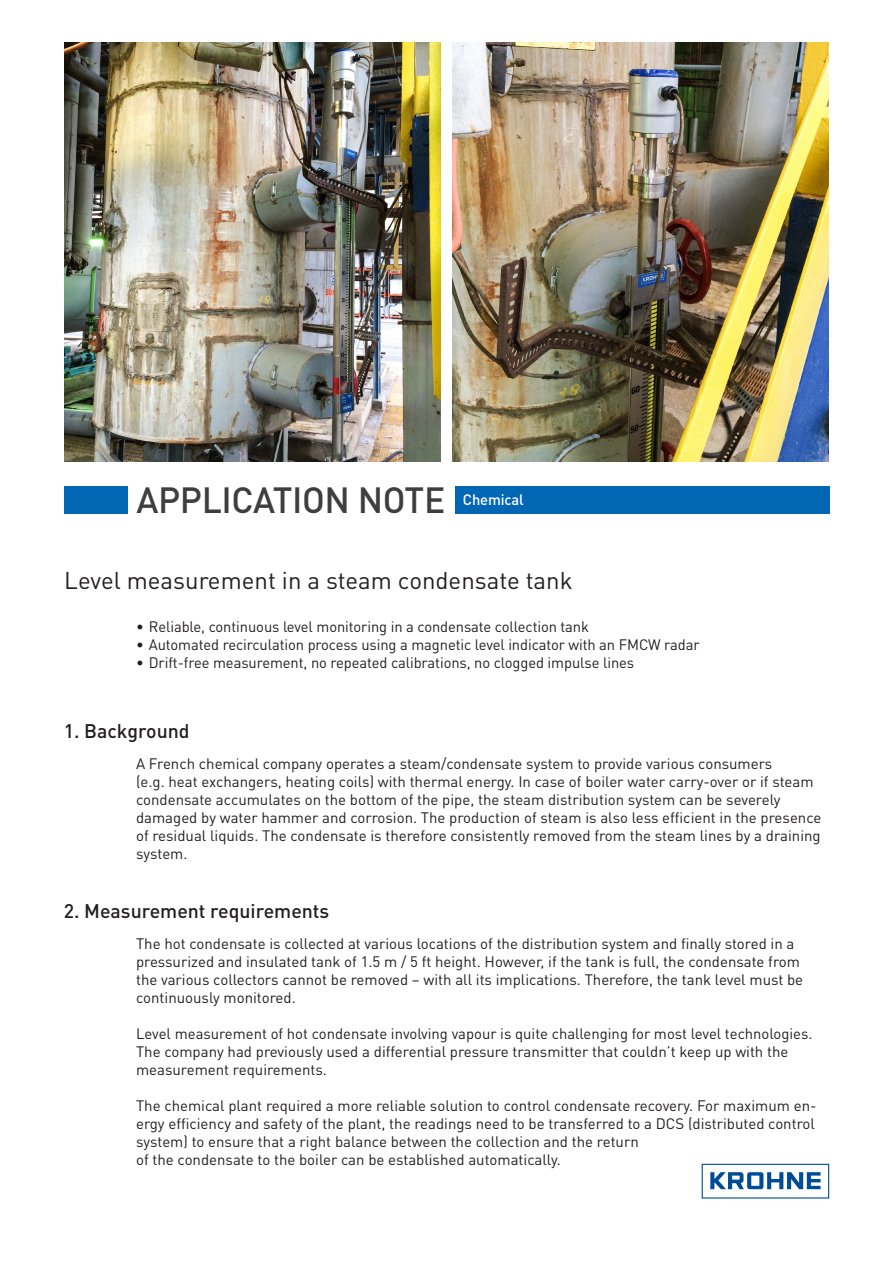
<style>
.page{position:relative;width:893px;height:1263px;background:#fff}
.page>*{position:absolute;margin:0;border:0;box-sizing:border-box;transform-origin:0 0}
.t1{font:500 36px "DIN Pro";letter-spacing:-.01em;color:#3e3e3f}
.t2{font:24px "DIN Pro";color:#231f20}
.t3{font:500 19.5px "DIN Pro";color:#231f20}
.t4{font:15px/18px "DIN Pro";color:#231f20}
.t5{font:500 15px "DIN Pro";letter-spacing:-.01em;color:#fff}
</style>
<div class="page">
<img style="left:64px;top:42px;width:376px;height:419px">
<svg style="left:702px;top:1164px;width:127px;height:34px"></svg>
<div style="left:64px;top:486px;width:765px;height:28px;background:#0166b3"></div>
<div style="left:128px;top:486px;width:326px;height:40px;background:#fff"></div>
<img style="left:452px;top:43px;width:377px;height:419px">
<h1 class="t1" style="left:136px;top:475px;width:310px">APPLICATION NOTE</h1>
<p class="t5" style="left:463px;top:489px;width:62px">Chemical</p>
<h2 class="t2" style="left:64px;top:564px;width:510px">Level measurement in a steam condensate tank</h2>
<p class="t4" style="left:136px;top:617px;width:454px">• Reliable, continuous level monitoring in a condensate collection tank</p>
<p class="t4" style="left:136px;top:635px;width:565px">• Automated recirculation process using a magnetic level indicator with an FMCW radar</p>
<p class="t4" style="left:136px;top:653px;width:500px">• Drift-free measurement, no repeated calibrations, no clogged impulse lines</p>
<h3 class="t3" style="left:64px;top:717px;width:127px">1. Background</h3>
<p class="t4" style="left:136px;top:753px;width:687px">A French chemical company operates a steam/condensate system to provide various consumers<br>(e.g. heat exchangers, heating coils) with thermal energy. In case of boiler water carry-over or if steam condensate accumulates on the bottom of the pipe, the steam distribution system can be severely damaged by water hammer and corrosion. The production of steam is also less efficient in the presence of residual liquids. The condensate is therefore consistently removed from the steam lines by a draining system.</p>
<h3 class="t3" style="left:64px;top:898px;width:267px">2. Measurement requirements</h3>
<p class="t4" style="left:136px;top:934px;width:669px">The hot condensate is collected at various locations of the distribution system and finally stored in a pressurized and insulated tank of 1.5 m / 5 ft height. However, if the tank is full, the condensate from the various collectors cannot be removed – with all its implications. Therefore, the tank level must be continuously monitored.</p>
<p class="t4" style="left:136px;top:1024px;width:678px">Level measurement of hot condensate involving vapour is quite challenging for most level technologies.<br>The company had previously used a differential pressure transmitter that couldn’t keep up with the measurement requirements.</p>
<p class="t4" style="left:136px;top:1096px;width:682px">The chemical plant required a more reliable solution to control condensate recovery. For maximum en&shy;ergy efficiency and safety of the plant, the readings need to be transferred to a DCS (distributed control system) to ensure that a right balance between the collection and the return<br>of the condensate to the boiler can be established automatically.</p>
</div>
